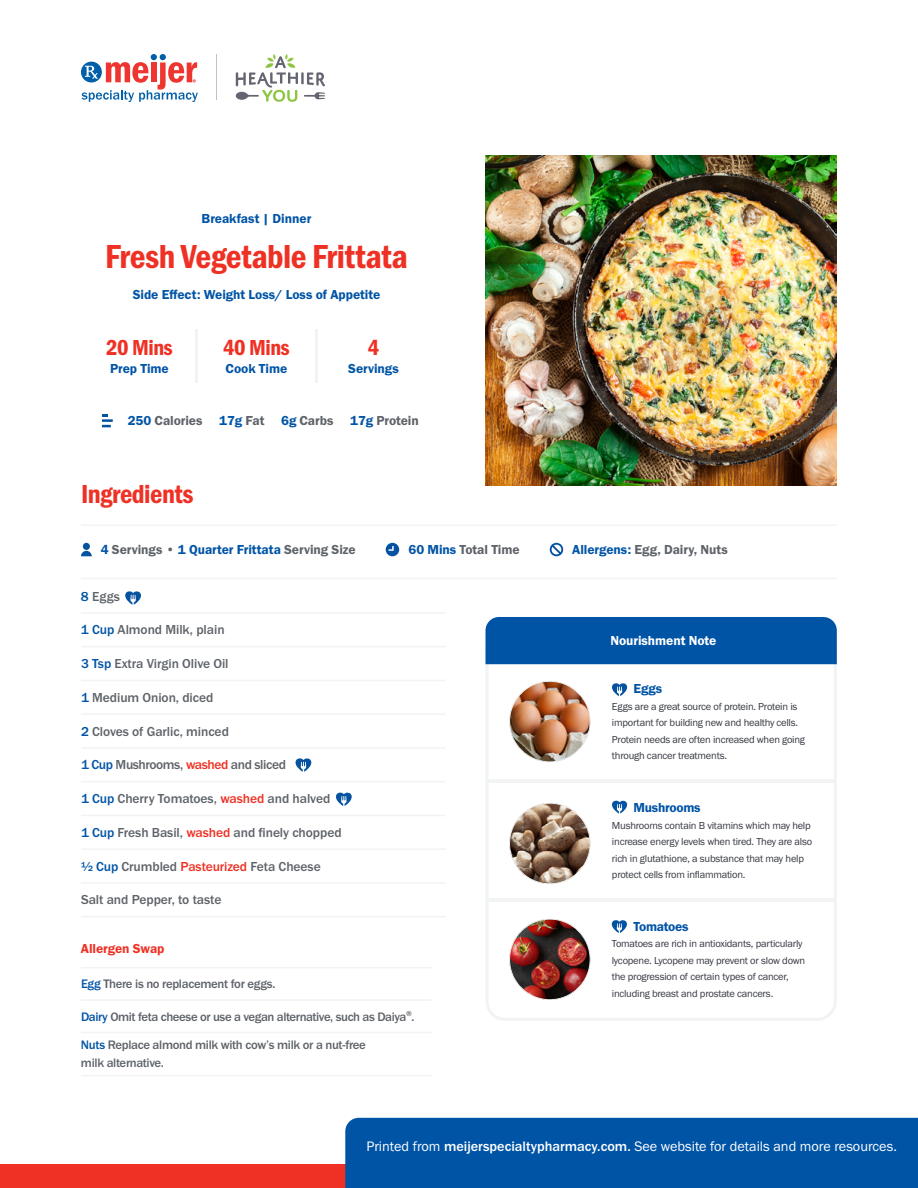
<style>
.page{position:relative;width:918px;height:1188px;background:#fff}
.page>*{position:absolute;margin:0;border:0;box-sizing:border-box;transform-origin:0 0}
.t1{font:34.5px "Franklin Gothic URW Con Dem";letter-spacing:-.015em;color:#ee3124}
.t2{font:27px "Franklin Gothic URW Con Dem";letter-spacing:-.02em;color:#ee3124}
.t3{font:22.5px "Franklin Gothic URW Con Dem";letter-spacing:-.02em;color:#ee3124}
.t4{font:14.25px "Franklin Gothic URW Boo";color:#fff}
.t5{font:500 13.5px "Franklin Gothic URW";letter-spacing:-.005em;color:#5e6369}
.t6{font:13.5px "Franklin Gothic URW Dem";letter-spacing:-.005em;color:#5e6369}
.t7{font:13.5px "Franklin Gothic URW Dem";letter-spacing:-.005em;color:#0054a6}
.t8{font:500 13.5px "Franklin Gothic URW";letter-spacing:-.03em;color:#5e6369}
.t9{font:13.5px "Franklin Gothic URW Dem";letter-spacing:-.005em;color:#fff}
.t10{font:13.5px "Franklin Gothic URW Dem";letter-spacing:-.005em;color:#ee3124}
.t11{font:500 12.75px/18px "Franklin Gothic URW";letter-spacing:-.025em;color:#5e6369}
.t12{font:10.5px/16.5px "Franklin Gothic URW Boo";letter-spacing:-.02em;color:#343741}
.s1{color:#0054a6}
.s2{color:#ee3124}
.s3{font-family:"Franklin Gothic URW";font-weight:500}
</style>
<div class="page">
<hr style="left:217px;top:54px;width:1px;height:46px;background:#bfc2c4">
<svg style="left:82px;top:54px;width:116px;height:48px"></svg>
<svg style="left:236px;top:54px;width:89px;height:48px"></svg>
<div style="left:0;top:1164px;width:918px;height:24px;background:#ee3124"></div>
<div style="left:345px;top:1118px;width:573px;height:70px;background:#0054a6"></div>
<hr style="left:81px;top:1075px;width:350px;height:1px;background:#f1f3f4">
<hr style="left:81px;top:1032px;width:350px;height:1px;background:#f1f3f4">
<hr style="left:81px;top:999px;width:350px;height:2px;background:#f1f3f4">
<hr style="left:81px;top:967px;width:350px;height:1px;background:#f1f3f4">
<hr style="left:196px;top:329px;width:2px;height:54px;background:#f1f3f4">
<hr style="left:315px;top:329px;width:2px;height:54px;background:#f1f3f4">
<img style="left:486px;top:156px;width:351px;height:329px">
<hr style="left:81px;top:578px;width:756px;height:1px;background:#f1f3f4">
<hr style="left:81px;top:524px;width:756px;height:2px;background:#f1f3f4">
<hr style="left:81px;top:916px;width:365px;height:1px;background:#f1f3f4">
<hr style="left:81px;top:882px;width:365px;height:2px;background:#f1f3f4">
<hr style="left:81px;top:848px;width:365px;height:2px;background:#f1f3f4">
<hr style="left:81px;top:815px;width:365px;height:1px;background:#f1f3f4">
<hr style="left:81px;top:781px;width:365px;height:1px;background:#f1f3f4">
<hr style="left:81px;top:747px;width:365px;height:2px;background:#f1f3f4">
<hr style="left:81px;top:713px;width:365px;height:2px;background:#f1f3f4">
<hr style="left:81px;top:680px;width:365px;height:1px;background:#f1f3f4">
<hr style="left:81px;top:646px;width:365px;height:1px;background:#f1f3f4">
<hr style="left:81px;top:612px;width:365px;height:2px;background:#f1f3f4">
<svg style="left:102px;top:414px;width:11px;height:13px"></svg>
<div style="left:83px;top:543px;width:7px;height:7px;background:#0552a1;border-radius:50%"></div>
<svg style="left:386px;top:543px;width:13px;height:13px"></svg>
<svg style="left:549px;top:543px;width:15px;height:13px"></svg>
<svg style="left:81px;top:551px;width:11px;height:5px"></svg>
<svg style="left:125px;top:591px;width:16px;height:14px"></svg>
<svg style="left:296px;top:758px;width:15px;height:14px"></svg>
<svg style="left:336px;top:792px;width:16px;height:14px"></svg>
<svg style="left:485px;top:641px;width:352px;height:380px"></svg>
<div style="left:486px;top:617px;width:351px;height:47px;background:#0054a6"></div>
<svg style="left:612px;top:683px;width:15px;height:13px"></svg>
<svg style="left:612px;top:920px;width:15px;height:13px"></svg>
<svg style="left:612px;top:800px;width:15px;height:14px"></svg>
<h1 class="t7" style="left:202px;top:210px;width:111px">Breakfast | Dinner</h1>
<h1 class="t1" style="left:105px;top:234px;width:304px">Fresh Vegetable Frittata</h1>
<h1 class="t7" style="left:133px;top:286px;width:249px">Side Efect: Weight Loss/ Loss of Appetite</h1>
<h1 class="t3" style="left:106px;top:333px;width:68px">20 Mins</h1>
<h1 class="t7" style="left:110px;top:361px;width:60px">Prep Time</h1>
<h1 class="t3" style="left:223px;top:333px;width:68px">40 Mins</h1>
<h1 class="t7" style="left:226px;top:361px;width:63px">Cook Time</h1>
<h1 class="t3" style="left:368px;top:333px;width:13px">4</h1>
<h1 class="t7" style="left:348px;top:361px;width:52px">Servings</h1>
<h1 class="t6" style="left:128px;top:412px;width:293px"><span class="s1">250</span> Calories <span class="s1">17g</span> Fat <span class="s1">6g</span> Carbs <span class="s1">17g</span> Protein</h1>
<h1 class="t2" style="left:81px;top:476px;width:114px">Ingredients</h1>
<h1 class="t6" style="left:101px;top:541px;width:256px"><span class="s1">4</span> Servings • <span class="s1">1 Quarter Frittata</span> Serving Size</h1>
<h1 class="t6" style="left:408px;top:541px;width:113px"><span class="s1">60 Mins</span> Total Time</h1>
<h1 class="t6" style="left:572px;top:541px;width:157px"><span class="s1">Allergens:</span> Egg, Dairy, Nuts</h1>
<p class="t5" style="left:81px;top:588px;width:41px"><span class="s1">8</span> Eggs</p>
<p class="t5" style="left:81px;top:621px;width:145px"><span class="s1">1 Cup</span> Almond Milk, plain</p>
<p class="t5" style="left:81px;top:655px;width:149px"><span class="s1">3 Tsp</span> Extra Virgin Olive Oil</p>
<p class="t5" style="left:81px;top:689px;width:134px"><span class="s1">1</span> Medium Onion, diced</p>
<p class="t5" style="left:81px;top:723px;width:149px"><span class="s1">2</span> Cloves of Garlic, minced</p>
<p class="t8" style="left:81px;top:756px;width:206px"><span class="s1">1 Cup</span> Mushrooms, <span class="s2">washed</span> and sliced</p>
<p class="t5" style="left:81px;top:790px;width:251px"><span class="s1">1 Cup</span> Cherry Tomatoes, <span class="s2">washed</span> and halved</p>
<p class="t5" style="left:81px;top:824px;width:262px"><span class="s1">1 Cup</span> Fresh Basil, <span class="s2">washed</span> and fnely chopped</p>
<p class="t5" style="left:81px;top:858px;width:241px"><span class="s1">½ Cup</span> Crumbled <span class="s2">Pasteurized</span> Feta Cheese</p>
<p class="t5" style="left:81px;top:891px;width:142px">Salt and Pepper, to taste</p>
<p class="t10" style="left:81px;top:941px;width:85px">Allergen Swap</p>
<p class="t11" style="left:81px;top:975px;width:196px"><span class="s1">Egg</span> There is no replacement for eggs.</p>
<p class="t11" style="left:81px;top:1007px;width:335px"><span class="s1">Dairy</span> Omit feta cheese or use a vegan alternative, such as Daiya<sup>®</sup>.</p>
<p class="t11" style="left:81px;top:1036px;width:286px"><span class="s1">Nuts</span> Replace almond milk with cow’s milk or a nut-free milk alternative.</p>
<p class="t9" style="left:610px;top:632px;width:107px">Nourishment Note</p>
<p class="t7" style="left:634px;top:680px;width:30px">Eggs</p>
<p class="t12" style="left:612px;top:698px;width:195px">Eggs are a great source of protein. Protein is important for building new and healthy cells.<br>Protein needs are often increased when going through cancer treatments.</p>
<p class="t7" style="left:634px;top:799px;width:69px">Mushrooms</p>
<p class="t12" style="left:612px;top:817px;width:202px">Mushrooms contain B vitamins which may help increase energy levels when tired. They are also rich in glutathione, a substance that may help protect cells from infammation.</p>
<p class="t7" style="left:633px;top:918px;width:57px">Tomatoes</p>
<p class="t12" style="left:612px;top:935px;width:195px">Tomatoes are rich in antioxidants, particularly lycopene. Lycopene may prevent or slow down the progression of certain types of cancer, including breast and prostate cancers.</p>
<p class="t4" style="left:366px;top:1137px;width:532px">Printed from <span class="s3">meijerspecialtypharmacy.com.</span> See website for details and more resources.</p>
</div>
